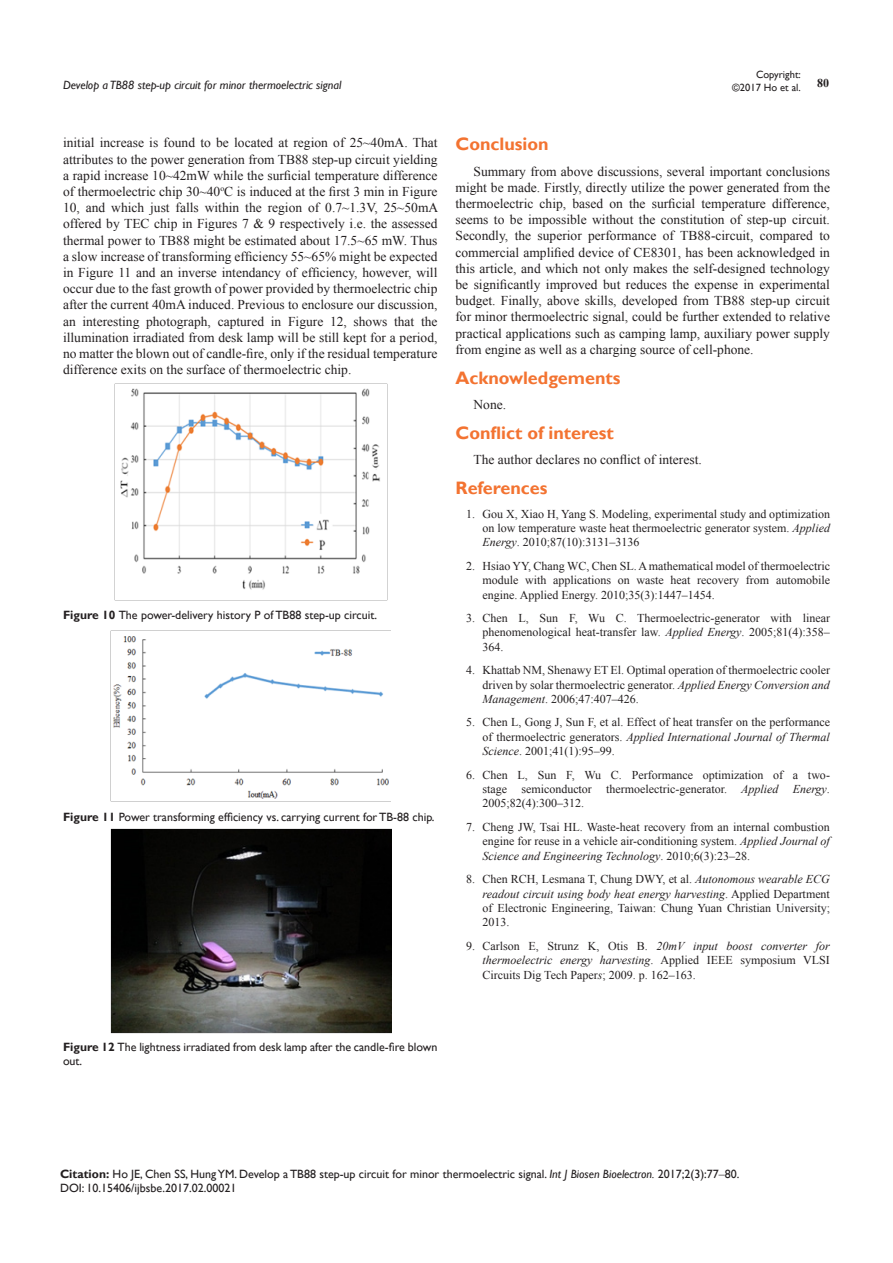
<style>
.page{position:relative;width:893px;height:1263px;background:#fff}
.page>*{position:absolute;margin:0;border:0;box-sizing:border-box;transform-origin:0 0}
.List_Paragraph{font:700 18px "Gill Sans";color:#f37331}
.t1{font:13.5px/16.2px "Times New Roman";color:#231f20;text-align:justify}
.t2{font:12px/14.4px "Times New Roman";color:#231f20;text-align:justify}
.t3{font:12px/14.4px "Gill Sans";color:#231f20}
.t4{font:italic 12px "Gill Sans";color:#231f20}
.t5{font:700 12px "Times New Roman";color:#231f20}
.t6{font:10.5px/12.6px "Gill Sans";color:#231f20;text-align:right}
.s1{font-weight:700}
.s2{font-style:italic}
.s3{font-family:"Times New Roman"}
</style>
<div class="page">
<img style="left:114px;top:384px;width:266px;height:216px">
<img style="left:111px;top:630px;width:280px;height:169px">
<img style="left:110px;top:828px;width:282px;height:205px">
<p class="t6" style="left:732px;top:69px;width:70px">Copyright: ©2017 Ho et al.</p>
<p class="t4" style="left:63px;top:78px;width:280px">Develop a TB88 step-up circuit for minor thermoelectric signal</p>
<p class="t5" style="left:817px;top:75px;width:13px">80</p>
<p class="t1" style="left:63px;top:134px;width:377px">initial increase is found to be located at region of 25~40mA. That attributes to the power generation from TB88 step-up circuit yielding a rapid increase 10~42mW while the surficial temperature difference of thermoelectric chip 30~40<sup>o</sup>C is induced at the first 3 min in Figure 10, and which just falls within the region of 0.7~1.3V, 25~50mA offered by TEC chip in Figures 7 &amp; 9 respectively i.e. the assessed thermal power to TB88 might be estimated about 17.5~65 mW. Thus a slow increase of transforming efficiency 55~65% might be expected in Figure 11 and an inverse intendancy of efficiency, however, will occur due to the fast growth of power provided by thermoelectric chip after the current 40mA induced. Previous to enclosure our discussion, an interesting photograph, captured in Figure 12, shows that the illumination irradiated from desk lamp will be still kept for a period, no matter the blown out of candle-fire, only if the residual temperature difference exits on the surface of thermoelectric chip.</p>
<p class="t3" style="left:63px;top:608px;width:316px"><span class="s1">Figure 10</span> The power-delivery history P of TB88 step-up circuit.</p>
<p class="t3" style="left:63px;top:809px;width:373px"><span class="s1">Figure 11</span> Power transforming efficiency vs. carrying current for TB-88 chip.</p>
<p class="List_Paragraph" style="left:455px;top:133px;width:95px">Conclusion</p>
<p class="t1" style="left:455px;top:163px;width:376px;text-indent:18px">Summary from above discussions, several important conclusions might be made. Firstly, directly utilize the power generated from the thermoelectric chip, based on the surficial temperature difference, seems to be impossible without the constitution of step-up circuit.<br>Secondly, the superior performance of TB88-circuit, compared to commercial amplified device of CE8301, has been acknowledged in this article, and which not only makes the self-designed technology be significantly improved but reduces the expense in experimental budget. Finally, above skills, developed from TB88 step-up circuit for minor thermoelectric signal, could be further extended to relative practical applications such as camping lamp, auxiliary power supply from engine as well as a charging source of cell-phone.</p>
<p class="List_Paragraph" style="left:455px;top:367px;width:166px">Acknowledgements</p>
<p class="t1" style="left:473px;top:396px;width:34px">None.</p>
<p class="List_Paragraph" style="left:455px;top:422px;width:160px">Conflict of interest</p>
<p class="t1" style="left:473px;top:451px;width:230px">The author declares no conflict of interest.</p>
<p class="List_Paragraph" style="left:455px;top:477px;width:94px">References</p>
<p class="t2" style="left:482px;top:506px;width:349px;text-indent:-16px">1. Gou X, Xiao H, Yang S. Modeling, experimental study and optimization on low temperature waste heat thermoelectric generator system. <span class="s2">Applied Energy</span>. 2010;87(10):3131–3136</p>
<p class="t2" style="left:482px;top:558px;width:349px;text-indent:-16px">2. Hsiao YY, Chang WC, Chen SL. A mathematical model of thermoelectric module with applications on waste heat recovery from automobile engine. Applied Energy. 2010;35(3):1447–1454.</p>
<p class="t2" style="left:482px;top:611px;width:349px;text-indent:-16px">3. Chen L, Sun F, Wu C. Thermoelectric-generator with linear phenomenological heat-transfer law. <span class="s2">Applied Energy</span>. 2005;81(4):358– 364.</p>
<p class="t2" style="left:482px;top:663px;width:349px;text-indent:-16px">4. Khattab NM, Shenawy ET El. Optimal operation of thermoelectric cooler driven by solar thermoelectric generator. <span class="s2">Applied Energy Conversion and Management</span>. 2006;47:407–426.</p>
<p class="t2" style="left:482px;top:715px;width:349px;text-indent:-16px">5. Chen L, Gong J, Sun F, et al. Effect of heat transfer on the performance of thermoelectric generators. <span class="s2">Applied International Journal of Thermal Science</span>. 2001;41(1):95–99.</p>
<p class="t2" style="left:482px;top:767px;width:349px;text-indent:-16px">6. Chen L, Sun F, Wu C. Performance optimization of a two&shy;stage semiconductor thermoelectric-generator. <span class="s2">Applied Energy</span>.<br>2005;82(4):300–312.</p>
<p class="t2" style="left:482px;top:819px;width:349px;text-indent:-16px">7. Cheng JW, Tsai HL. Waste-heat recovery from an internal combustion engine for reuse in a vehicle air-conditioning system. <span class="s2">Applied Journal of Science and Engineering Technology</span>. 2010;6(3):23–28.</p>
<p class="t2" style="left:482px;top:872px;width:349px;text-indent:-16px">8. Chen RCH, Lesmana T, Chung DWY, et al. <span class="s2">Autonomous wearable ECG readout circuit using body heat energy harvesting</span>. Applied Department of Electronic Engineering, Taiwan: Chung Yuan Christian University; 2013.</p>
<p class="t2" style="left:482px;top:938px;width:349px;text-indent:-16px">9. Carlson E, Strunz K, Otis B. <span class="s2">20mV input boost converter for thermoelectric energy harvesting</span>. Applied IEEE symposium VLSI Circuits Dig Tech Paper<span class="s2">s</span>; 2009. p. 162–163.</p>
<p class="t3" style="left:63px;top:1040px;width:376px"><span class="s1">Figure 12</span> The lightness irradiated from desk lamp after the candle-fire blown out.</p>
<p class="t3" style="left:60px;top:1167px;width:681px"><span class="s1">Citation:</span> Ho JE, Chen SS, Hung YM. Develop a TB88 step-up circuit for minor thermoelectric signal. <span class="s2">Int J Biosen Bioelectron.</span> 2017;2(3):77<span class="s3">‒</span>80.<br>DOI: 10.15406/ijbsbe.2017.02.00021</p>
</div>
